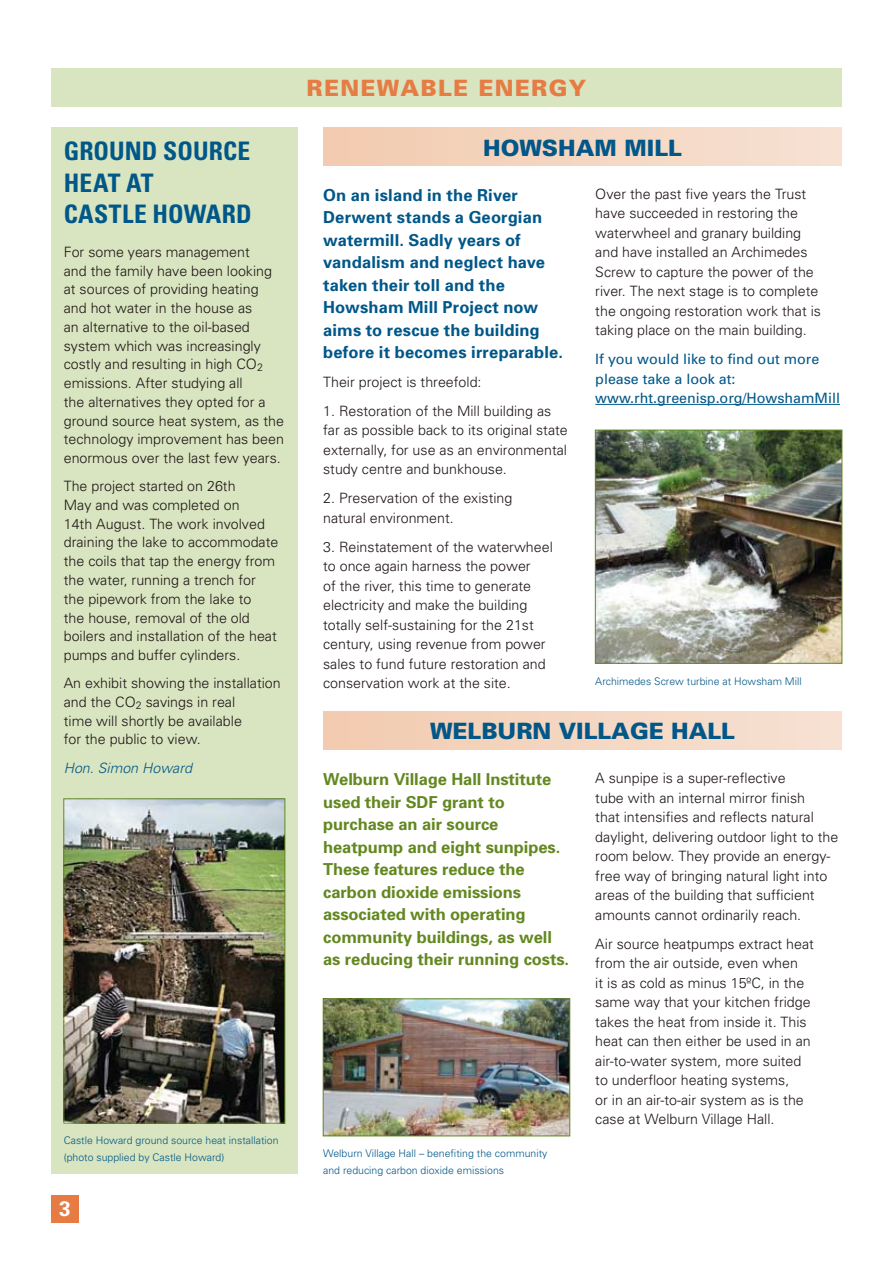
<style>
.page{position:relative;width:893px;height:1263px;background:#fff}
.page>*{position:absolute;margin:0;border:0;box-sizing:border-box;transform-origin:0 0}
.t1{font:700 condensed 25.5px/31.5px "Univers";letter-spacing:.005em;color:#005788}
.t2{font:900 22.5px "Univers";color:#005788}
.t3{font:900 22.5px "Univers";letter-spacing:.06em;color:#e67c44}
.t4{font:700 21px "Univers";color:#fff}
.t5{font:700 16.5px/22.5px "Univers";letter-spacing:-.005em;color:#638820}
.t6{font:700 16.5px/22.5px "Univers";letter-spacing:.01em;color:#005788}
.t7{font:300 14.25px/19.5px "Univers";color:#1f1517}
.t8{font:14.25px/19.5px "Univers";color:#005788}
.t9{font:italic 300 14.25px "Univers";color:#005788}
.t10{font:300 10.5px/16.5px "Univers";color:#005788}
</style>
<div class="page">
<div style="left:51px;top:128px;width:247px;height:1046px;background:#d8e5c0"></div>
<div style="left:51px;top:1195px;width:28px;height:27px;background:#e67c44"></div>
<div style="left:323px;top:128px;width:519px;height:38px;background:linear-gradient(to right,#f2cbb0,#f7e2d4)"></div>
<img style="left:65px;top:800px;width:218px;height:321px">
<div style="left:63px;top:798px;width:222px;height:325px;border:1px solid #638820"></div>
<hr style="left:595px;top:404px;width:245px;height:1px;background:#005788">
<img style="left:597px;top:432px;width:243px;height:230px">
<div style="left:595px;top:430px;width:247px;height:234px;border:1px solid #638820"></div>
<div style="left:323px;top:711px;width:519px;height:38px;background:linear-gradient(to right,#f2cbb0,#f7e2d4)"></div>
<img style="left:325px;top:1000px;width:243px;height:134px">
<div style="left:323px;top:998px;width:247px;height:138px;border:1px solid #638820"></div>
<div style="left:51px;top:68px;width:791px;height:38px;background:#d8e5c0"></div>
<h2 class="t3" style="left:307px;top:74px;width:281px">RENEWABLE ENERGY</h2>
<h1 class="t1" style="left:64px;top:135px;width:188px">GROUND SOURCE</h1>
<h2 class="t2" style="left:483px;top:134px;width:200px">HOWSHAM MILL</h2>
<h1 class="t1" style="left:64px;top:166px;width:189px">HEAT AT<br>CASTLE HOWARD</h1>
<p class="t7" style="left:64px;top:242px;width:222px;line-height:18.8px">For some years management<br>and the family have been looking at sources of providing heating and hot water in the house as<br>an alternative to the oil-based system which was increasingly costly and resulting in high CO<sub>2 </sub>emissions. After studying all<br>the alternatives they opted for a ground source heat system, as the technology improvement has been enormous over the last few years.</p>
<p class="t7" style="left:64px;top:476px;width:216px;line-height:18.8px">The project started on 26th<br>May and was completed on<br>14th August. The work involved draining the lake to accommodate the coils that tap the energy from the water, running a trench for the pipework from the lake to<br>the house, removal of the old boilers and installation of the heat pumps and buffer cylinders.</p>
<p class="t7" style="left:64px;top:673px;width:218px;line-height:18.8px">An exhibit showing the installation and the CO<sub>2</sub> savings in real<br>time will shortly be available<br>for the public to view.</p>
<p class="t9" style="left:64px;top:760px;width:130px">Hon. Simon Howard</p>
<p class="t7" style="left:595px;top:183px;width:227px">Over the past five years the Trust have succeeded in restoring the waterwheel and granary building and have installed an Archimedes Screw to capture the power of the river. The next stage is to complete the ongoing restoration work that is taking place on the main building.</p>
<p class="t8" style="left:595px;top:349px;width:246px">If you would like to find out more please take a look at: www.rht.greenisp.org/HowshamMill</p>
<p class="t6" style="left:323px;top:183px;width:241px">On an island in the River<br>Derwent stands a Georgian watermill. Sadly years of vandalism and neglect have taken their toll and the<br>Howsham Mill Project now aims to rescue the building before it becomes irreparable.</p>
<p class="t7" style="left:323px;top:372px;width:160px">Their project is threefold:</p>
<p class="t7" style="left:323px;top:401px;width:246px">1. Restoration of the Mill building as far as possible back to its original state externally, for use as an environmental study centre and bunkhouse.</p>
<p class="t7" style="left:323px;top:488px;width:191px">2. Preservation of the existing natural environment.</p>
<p class="t7" style="left:323px;top:536px;width:231px">3. Reinstatement of the waterwheel to once again harness the power<br>of the river, this time to generate electricity and make the building totally self-sustaining for the 21st century, using revenue from power sales to fund future restoration and conservation work at the site.</p>
<p class="t10" style="left:595px;top:672px;width:208px">Archimedes Screw turbine at Howsham Mill</p>
<h2 class="t2" style="left:430px;top:717px;width:306px">WELBURN VILLAGE HALL</h2>
<p class="t5" style="left:323px;top:768px;width:247px">Welburn Village Hall Institute used their SDF grant to purchase an air source heatpump and eight sunpipes.<br>These features reduce the carbon dioxide emissions associated with operating community buildings, as well as reducing their running costs.</p>
<p class="t7" style="left:595px;top:768px;width:245px">A sunpipe is a super-reflective<br>tube with an internal mirror finish<br>that intensifies and reflects natural daylight, delivering outdoor light to the room below. They provide an energy&shy;free way of bringing natural light into areas of the building that sufficient amounts cannot ordinarily reach.</p>
<p class="t7" style="left:595px;top:933px;width:220px">Air source heatpumps extract heat from the air outside, even when<br>it is as cold as minus 15ºC, in the same way that your kitchen fridge takes the heat from inside it. This heat can then either be used in an air-to-water system, more suited to underfloor heating systems,<br>or in an air-to-air system as is the case at Welburn Village Hall.</p>
<p class="t10" style="left:64px;top:1132px;width:216px">Castle Howard ground source heat installation (photo supplied by Castle Howard)</p>
<h3 class="t4" style="left:59px;top:1195px;width:13px">3</h3>
<p class="t10" style="left:323px;top:1145px;width:226px">Welburn Village Hall – benefiting the community and reducing carbon dioxide emissions</p>
</div>
